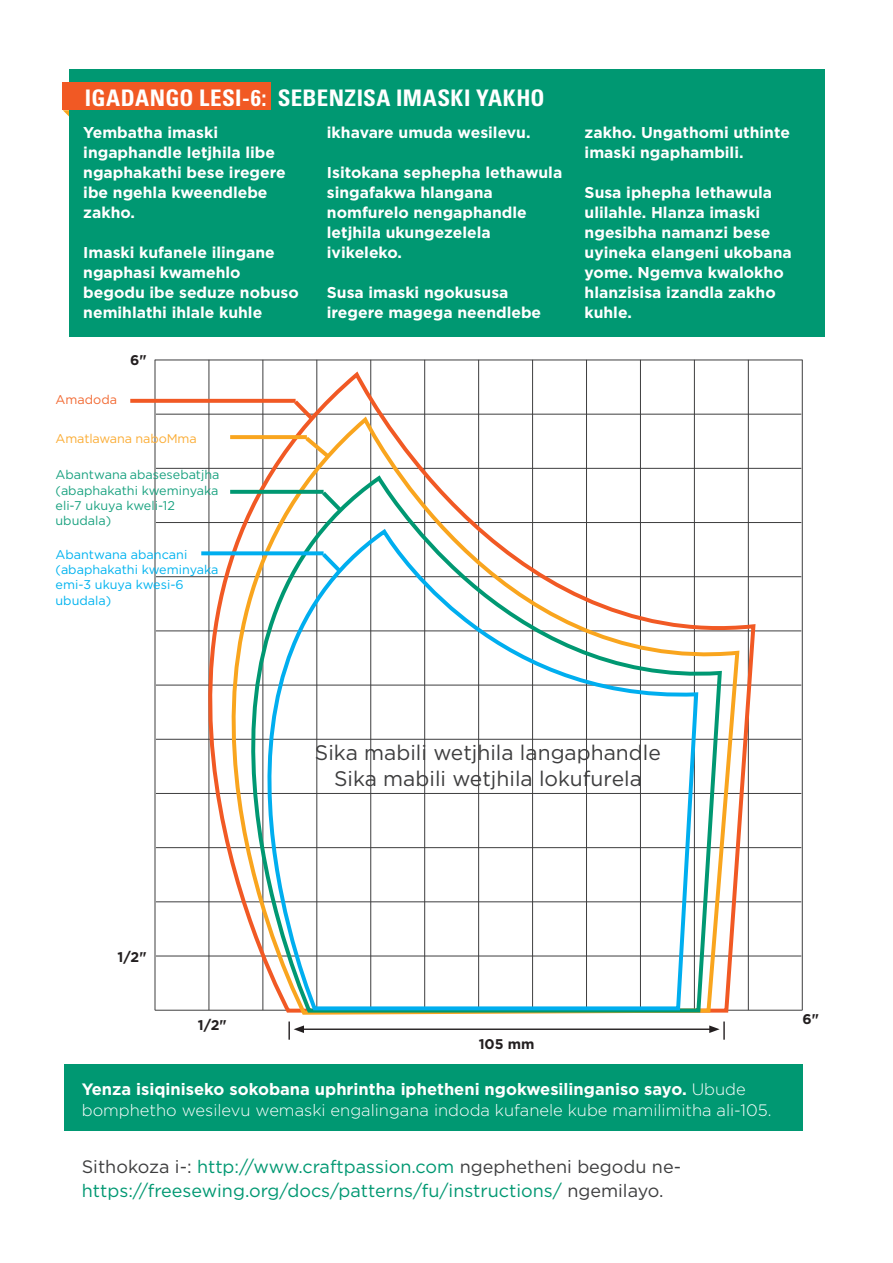
<style>
.page{position:relative;width:893px;height:1263px;background:#fff}
.page>*{position:absolute;margin:0;border:0;box-sizing:border-box;transform-origin:0 0}
.Heading_1{font:700 condensed 22.8px "Univers LT Std";letter-spacing:.015em;color:#fff}
.t1{font:21px "Gotham";color:#3e3e3f}
.t2{font:18px "Gotham";color:#009872}
.t3{font:18px "Gotham";color:#3e3e3f}
.t4{font:300 16.5px/21px "Gotham";color:#fff}
.t5{font:700 15.75px/20px "Gotham";color:#fff}
.t6{font:700 14.1px "Gotham";color:#231f20}
.t7{font:12.6px/15.1px "Gotham";color:#1aa280}
.t8{font:12.6px/15.1px "Gotham";color:#00b3ef}
.t9{font:12.6px "Gotham";letter-spacing:-.01em;color:#fbad36}
.t10{font:12.6px "Gotham";color:#f26a33}
.s1{font-weight:700}
.s2{color:#009872}
.s3{color:#3e3e3f}
</style>
<div class="page">
<div style="left:65px;top:1064px;width:738px;height:67px;background:#009872"></div>
<hr style="left:155px;top:360px;width:647px;height:1px;background:#3e3e3f">
<hr style="left:156px;top:414px;width:645px;height:1px;background:#3e3e3f">
<hr style="left:156px;top:468px;width:645px;height:1px;background:#3e3e3f">
<hr style="left:156px;top:522px;width:645px;height:1px;background:#3e3e3f">
<hr style="left:156px;top:576px;width:645px;height:1px;background:#3e3e3f">
<hr style="left:156px;top:631px;width:645px;height:1px;background:#3e3e3f">
<hr style="left:156px;top:685px;width:645px;height:1px;background:#3e3e3f">
<hr style="left:156px;top:739px;width:645px;height:1px;background:#3e3e3f">
<hr style="left:156px;top:793px;width:645px;height:1px;background:#3e3e3f">
<hr style="left:156px;top:847px;width:645px;height:1px;background:#3e3e3f">
<hr style="left:156px;top:901px;width:645px;height:1px;background:#3e3e3f">
<hr style="left:156px;top:956px;width:645px;height:1px;background:#3e3e3f">
<hr style="left:155px;top:1010px;width:647px;height:1px;background:#3e3e3f">
<hr style="left:802px;top:360px;width:1px;height:650px;background:#3e3e3f">
<hr style="left:748px;top:360px;width:1px;height:650px;background:#3e3e3f">
<hr style="left:694px;top:360px;width:1px;height:650px;background:#3e3e3f">
<hr style="left:640px;top:360px;width:1px;height:650px;background:#3e3e3f">
<hr style="left:586px;top:360px;width:1px;height:650px;background:#3e3e3f">
<hr style="left:532px;top:360px;width:1px;height:650px;background:#3e3e3f">
<hr style="left:478px;top:360px;width:1px;height:650px;background:#3e3e3f">
<hr style="left:424px;top:360px;width:1px;height:650px;background:#3e3e3f">
<hr style="left:370px;top:360px;width:1px;height:650px;background:#3e3e3f">
<hr style="left:317px;top:360px;width:1px;height:650px;background:#3e3e3f">
<hr style="left:263px;top:360px;width:1px;height:650px;background:#3e3e3f">
<hr style="left:209px;top:360px;width:1px;height:650px;background:#3e3e3f">
<hr style="left:155px;top:360px;width:1px;height:650px;background:#3e3e3f">
<svg style="left:130px;top:369px;width:628px;height:642px"></svg>
<svg style="left:130px;top:414px;width:612px;height:601px"></svg>
<svg style="left:145px;top:473px;width:579px;height:541px"></svg>
<svg style="left:176px;top:526px;width:524px;height:486px"></svg>
<svg style="left:130px;top:399px;width:160px;height:4px"></svg>
<svg style="left:290px;top:396px;width:27px;height:28px"></svg>
<svg style="left:230px;top:435px;width:71px;height:4px"></svg>
<svg style="left:301px;top:433px;width:33px;height:29px"></svg>
<svg style="left:230px;top:490px;width:88px;height:4px"></svg>
<svg style="left:318px;top:487px;width:27px;height:28px"></svg>
<svg style="left:201px;top:551px;width:117px;height:4px"></svg>
<svg style="left:318px;top:549px;width:27px;height:28px"></svg>
<hr style="left:302px;top:1028px;width:410px;height:2px;background:#231f20">
<svg style="left:288px;top:1021px;width:16px;height:19px"></svg>
<svg style="left:709px;top:1021px;width:16px;height:19px"></svg>
<svg style="left:63px;top:110px;width:7px;height:12px"></svg>
<div style="left:70px;top:69px;width:755px;height:268px;background:#009872"></div>
<div style="left:63px;top:83px;width:208px;height:27px;background:#f15924"></div>
<p class="Heading_1" style="left:85px;top:84px;width:461px">IGADANGO LESI-6: SEBENZISA IMASKI YAKHO</p>
<p class="t5" style="left:83px;top:123px;width:204px">Yembatha imaski ingaphandle letjhila libe ngaphakathi bese iregere ibe ngehla kweendlebe zakho.</p>
<p class="t5" style="left:83px;top:243px;width:217px">Imaski kufanele ilingane ngaphasi kwamehlo begodu ibe seduze nobuso nemihlathi ihlale kuhle</p>
<p class="t6" style="left:130px;top:350px;width:18px">6"</p>
<p class="t10" style="left:56px;top:391px;width:63px">Amadoda</p>
<p class="t9" style="left:56px;top:430px;width:143px">Amatlawana naboMma</p>
<p class="t7" style="left:56px;top:467px;width:165px">Abantwana abasesebatjha (abaphakathi kweminyaka eli-7 ukuya kweli-12 ubudala)</p>
<p class="t8" style="left:56px;top:547px;width:164px">Abantwana abancani (abaphakathi kweminyaka emi-3 ukuya kwesi-6 ubudala)</p>
<p class="t5" style="left:327px;top:123px;width:205px">ikhavare umuda wesilevu.</p>
<p class="t5" style="left:327px;top:163px;width:237px">Isitokana sephepha lethawula singafakwa hlangana nomfurelo nengaphandle letjhila ukungezelela ivikeleko.</p>
<p class="t5" style="left:327px;top:282px;width:216px">Susa imaski ngokususa iregere magega neendlebe</p>
<p class="t5" style="left:585px;top:123px;width:207px">zakho. Ungathomi uthinte imaski ngaphambili.</p>
<p class="t5" style="left:585px;top:183px;width:209px">Susa iphepha lethawula ulilahle. Hlanza imaski ngesibha namanzi bese uyineka elangeni ukobana yome. Ngemva kwalokho hlanzisisa izandla zakho kuhle.</p>
<p class="t1" style="left:315px;top:739px;width:347px">Sika mabili wetjhila langaphandle</p>
<p class="t1" style="left:334px;top:765px;width:309px">Sika mabili wetjhila lokufurela</p>
<p class="t6" style="left:118px;top:947px;width:31px">1/2"</p>
<p class="t6" style="left:198px;top:1016px;width:31px">1/2"</p>
<p class="t6" style="left:479px;top:1034px;width:57px">105 mm</p>
<p class="t4" style="left:82px;top:1078px;width:691px"><span class="s1">Yenza isiqiniseko sokobana uphrintha iphetheni ngokwesilinganiso sayo.</span> Ubude bomphetho wesilevu wemaski engalingana indoda kufanele kube mamilimitha ali-105.</p>
<p class="t3" style="left:82px;top:1155px;width:601px">Sithokoza i-: <span class="s2">http://www.craftpassion.com</span> ngephetheni begodu ne-</p>
<p class="t2" style="left:82px;top:1179px;width:583px">https://freesewing.org/docs/patterns/fu/instructions/ <span class="s3">ngemilayo.</span></p>
<p class="t6" style="left:802px;top:1009px;width:18px">6"</p>
</div>
